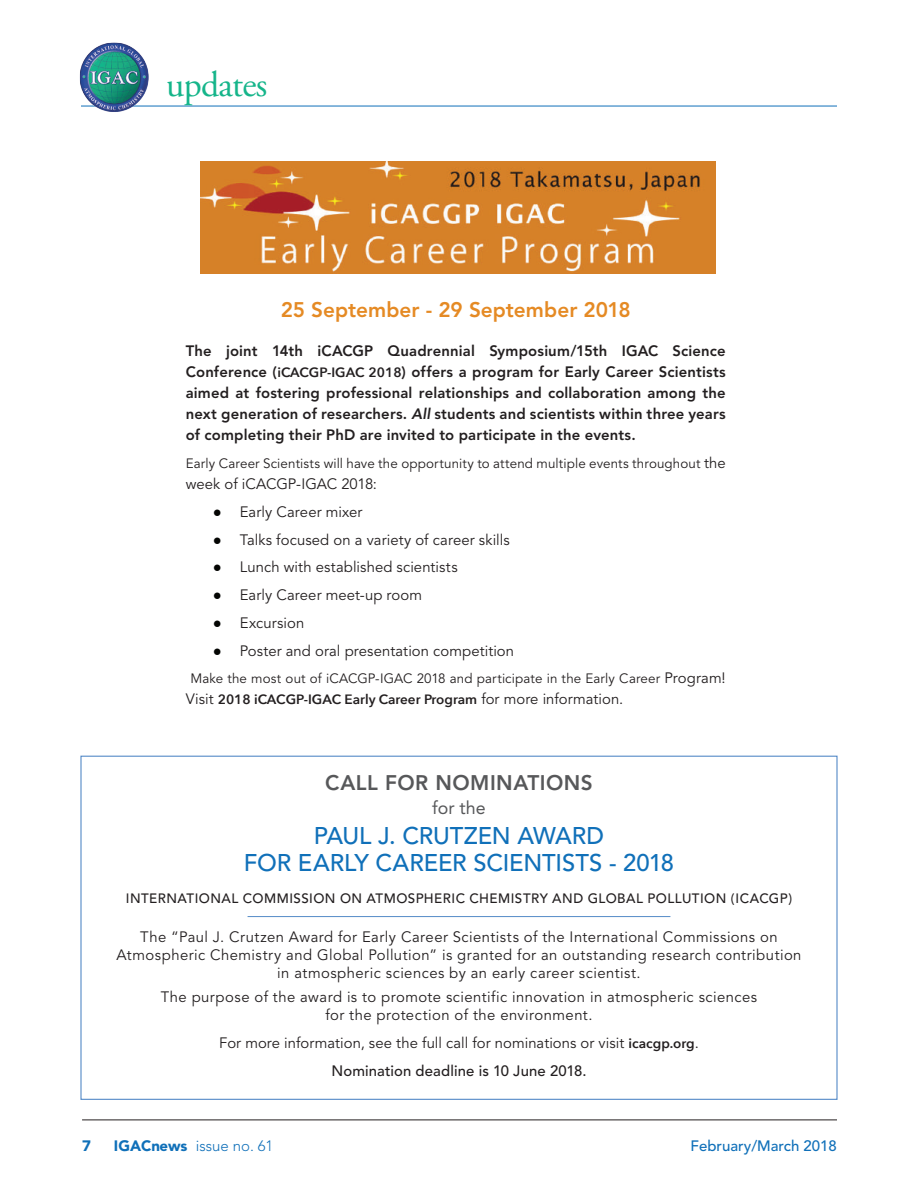
<style>
.page{position:relative;width:918px;height:1188px;background:#fff}
.page>*{position:absolute;margin:0;border:0;box-sizing:border-box;transform-origin:0 0}
.t1{font:36px "Adobe Garamond Pro";letter-spacing:-.02em;color:#15b58a}
.t2{font:500 24px/27px "Avenir";letter-spacing:-.005em;color:#1070b9;text-align:center}
.t3{font:800 21px "Avenir";color:#e58a24}
.t4{font:800 21px "Avenir";letter-spacing:.025em;color:#57585a}
.t5{font:18px "Avenir";color:#57585a}
.t6{font:15px/18px "Avenir";letter-spacing:.025em;color:#231f20;text-align:center}
.t7{font:800 15px/21px "Avenir";letter-spacing:.01em;color:#231f20;text-align:justify}
.t8{font:15px/27.8px "Avenir";letter-spacing:.005em;color:#231f20;text-align:center}
.t9{font:15px "Avenir";color:#231f20}
.t10{font:300 15px "Avenir";color:#1070b9}
.t11{font:500 15px "Avenir";color:#1070b9}
.t12{font:900 15px "Avenir";color:#1070b9}
.t13{font:13.5px "Avenir";letter-spacing:.01em;color:#231f20}
.t14{font:500 13.5px "Avenir";letter-spacing:.035em;color:#231f20}
.t15{font:600 13.5px "Avenir Next";color:#231f20}
.s1{font-family:"Avenir Next";font-weight:600;font-size:13.5px}
.s2{font-style:italic}
.s3{font-size:15px}
.s4{font-family:"Arial";color:#040503}
.s5{font-family:"Avenir";font-weight:400;font-size:15px}
.s6{font-weight:500}
.s7{font-weight:900}
</style>
<div class="page">
<hr style="left:82px;top:1120px;width:755px;height:1px;background:#231f20">
<hr style="left:81px;top:106px;width:756px;height:1px;background:#1070b9">
<img style="left:80px;top:43px;width:69px;height:69px">
<hr style="left:248px;top:916px;width:422px;height:1px;background:#568bc8">
<img style="left:201px;top:162px;width:515px;height:112px">
<h1 class="t1" style="left:166px;top:63px;width:103px">updates</h1>
<h3 class="t3" style="left:281px;top:298px;width:351px">25 September - 29 September 2018</h3>
<p class="t7" style="left:186px;top:341px;width:542px">The joint 14th iCACGP Quadrennial Symposium/15th IGAC Science Conference (<span class="s1">iCACGP-IGAC 2018</span>) offers a program for Early Career Scientists aimed at fostering professional relationships and collaboration among the next generation of researchers. <span class="s2">All</span> students and scientists within three years of completing their PhD are invited to participate in the events.</p>
<p class="t13" style="left:186px;top:456px;width:541px">Early Career Scientists will have the opportunity to attend multiple events throughout <span class="s3">the</span></p>
<p class="t9" style="left:186px;top:475px;width:193px">week of iCACGP-IGAC 2018:</p>
<p class="t8" style="left:213px;top:498px;width:151px"><span class="s4">●</span> Early Career mixer</p>
<p class="t8" style="left:213px;top:526px;width:298px"><span class="s4">●</span> Talks focused on a variety of career skills</p>
<p class="t8" style="left:213px;top:554px;width:246px"><span class="s4">●</span> Lunch with established scientists</p>
<p class="t8" style="left:213px;top:582px;width:211px"><span class="s4">●</span> Early Career meet-up room</p>
<p class="t6" style="left:213px;top:614px;width:93px"><span class="s4">●</span> Excursion</p>
<p class="t8" style="left:213px;top:637px;width:303px"><span class="s4">●</span> Poster and oral presentation competition</p>
<p class="t13" style="left:190px;top:671px;width:537px">Make the most out of iCACGP-IGAC 2018 and participate in the Early Career <span class="s3">Program!</span></p>
<p class="t15" style="left:186px;top:688px;width:439px"><span class="s5">Visit</span> 2018 iCACGP-IGAC Early Career Program <span class="s5">for more information.</span></p>
<h3 class="t4" style="left:325px;top:770px;width:269px">CALL FOR NOMINATIONS</h3>
<p class="t5" style="left:432px;top:797px;width:55px">for the</p>
<h2 class="t2" style="left:244px;top:823px;width:432px">PAUL J. CRUTZEN AWARD<br>FOR EARLY CAREER SCIENTISTS - 2018</h2>
<p class="t14" style="left:126px;top:890px;width:668px">INTERNATIONAL COMMISSION ON ATMOSPHERIC CHEMISTRY AND GLOBAL POLLUTION (ICACGP)</p>
<p class="t6" style="left:116px;top:928px;width:687px">The “Paul J. Crutzen Award for Early Career Scientists of the International Commissions on<br>Atmospheric Chemistry and Global Pollution” is granted for an outstanding research contribution in atmospheric sciences by an early career scientist.</p>
<p class="t6" style="left:161px;top:989px;width:598px">The purpose of the award is to promote scientific innovation in atmospheric sciences for the protection of the environment.</p>
<p class="t8" style="left:219px;top:1030px;width:481px">For more information, see the full call for nominations or visit <span class="s1">icacgp.org</span>.<br><span class="s6">Nomination deadline is 10 June 2018.</span></p>
<p class="t12" style="left:82px;top:1136px;width:10px">7</p>
<p class="t10" style="left:114px;top:1137px;width:161px"><span class="s7">IGACnews</span> issue no. 61</p>
<p class="t11" style="left:691px;top:1137px;width:148px">February/March 2018</p>
</div>
